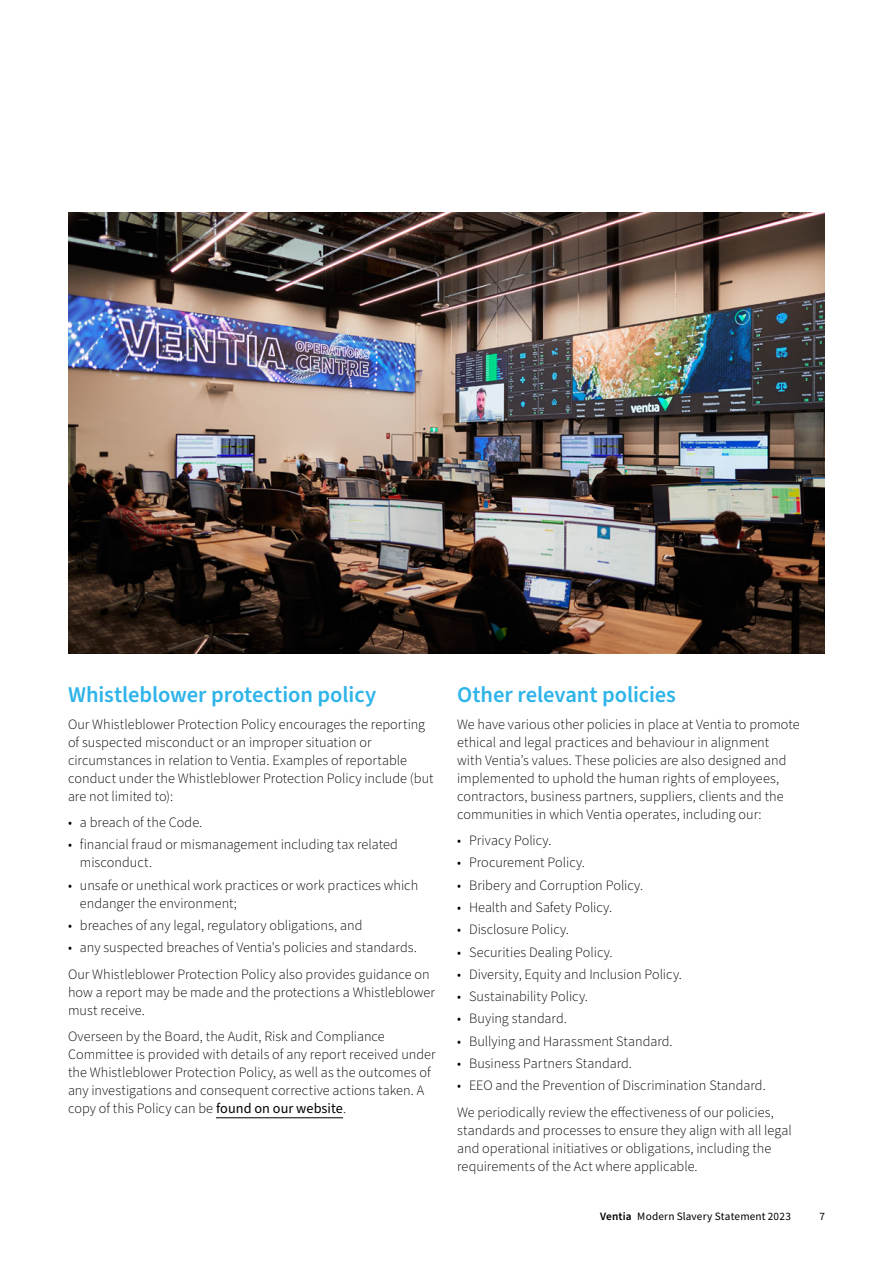
<style>
.page{position:relative;width:893px;height:1263px;background:#fff}
.page>*{position:absolute;margin:0;border:0;box-sizing:border-box;transform-origin:0 0}
.t1{font:600 22.5px "Source Sans Pro";letter-spacing:-.005em;color:#2fb4e9}
.t2{font:300 14.25px/18px "Source Sans Pro";color:#000}
.t3{font:11.25px "Source Sans Pro";letter-spacing:.015em;color:#000}
.s1{font-weight:400}
.s2{font-weight:600}
</style>
<div class="page">
<hr style="left:216px;top:1117px;width:127px;height:1px;background:#000">
<img style="left:68px;top:213px;width:757px;height:440px">
<h1 class="t1" style="left:68px;top:680px;width:310px">Whistleblower protection policy</h1>
<p class="t2" style="left:68px;top:715px;width:367px">Our Whistleblower Protection Policy encourages the reporting of suspected misconduct or an improper situation or circumstances in relation to Ventia. Examples of reportable conduct under the Whistleblower Protection Policy include (but are not limited to):</p>
<p class="t2" style="left:68px;top:814px;width:136px">• a breach of the Code.</p>
<p class="t2" style="left:80px;top:836px;width:319px;text-indent:-12px">• financial fraud or mismanagement including tax related misconduct.</p>
<p class="t2" style="left:80px;top:876px;width:340px;text-indent:-12px">• unsafe or unethical work practices or work practices which endanger the environment;</p>
<p class="t2" style="left:68px;top:917px;width:296px">• breaches of any legal, regulatory obligations, and</p>
<p class="t2" style="left:68px;top:935px;width:363px;line-height:26.5px">• any suspected breaches of Ventia's policies and standards.<br>Our Whistleblower Protection Policy also provides guidance on</p>
<p class="t2" style="left:68px;top:983px;width:368px">how a report may be made and the protections a Whistleblower must receive.</p>
<p class="t2" style="left:68px;top:1028px;width:369px">Overseen by the Board, the Audit, Risk and Compliance Committee is provided with details of any report received under the Whistleblower Protection Policy, as well as the outcomes of any investigations and consequent corrective actions taken. A copy of this Policy can be <span class="s1">found on our website</span>.</p>
<h1 class="t1" style="left:457px;top:680px;width:220px">Other relevant policies</h1>
<p class="t2" style="left:457px;top:715px;width:344px">We have various other policies in place at Ventia to promote ethical and legal practices and behaviour in alignment<br>with Ventia’s values. These policies are also designed and implemented to uphold the human rights of employees, contractors, business partners, suppliers, clients and the communities in which Ventia operates, including our:</p>
<p class="t2" style="left:457px;top:832px;width:96px">• Privacy Policy.</p>
<p class="t2" style="left:457px;top:854px;width:129px">• Procurement Policy.</p>
<p class="t2" style="left:457px;top:876px;width:188px">• Bribery and Corruption Policy.</p>
<p class="t2" style="left:457px;top:899px;width:156px">• Health and Safety Policy.</p>
<p class="t2" style="left:457px;top:921px;width:113px">• Disclosure Policy.</p>
<p class="t2" style="left:457px;top:943px;width:157px">• Securities Dealing Policy.</p>
<p class="t2" style="left:457px;top:965px;width:226px">• Diversity, Equity and Inclusion Policy.</p>
<p class="t2" style="left:457px;top:988px;width:132px">• Sustainability Policy.</p>
<p class="t2" style="left:457px;top:1010px;width:111px">• Buying standard.</p>
<p class="t2" style="left:457px;top:1032px;width:217px">• Bullying and Harassment Standard.</p>
<p class="t2" style="left:457px;top:1054px;width:176px">• Business Partners Standard.</p>
<p class="t2" style="left:457px;top:1072px;width:318px;line-height:26.5px">• EEO and the Prevention of Discrimination Standard.<br>We periodically review the effectiveness of our policies,</p>
<p class="t2" style="left:457px;top:1121px;width:336px">standards and processes to ensure they align with all legal and operational initiatives or obligations, including the requirements of the Act where applicable.</p>
<p class="t3" style="left:600px;top:1209px;width:192px"><span class="s2">Ventia</span> Modern Slavery Statement 2023</p>
<p class="t3" style="left:819px;top:1209px;width:7px">7</p>
</div>
